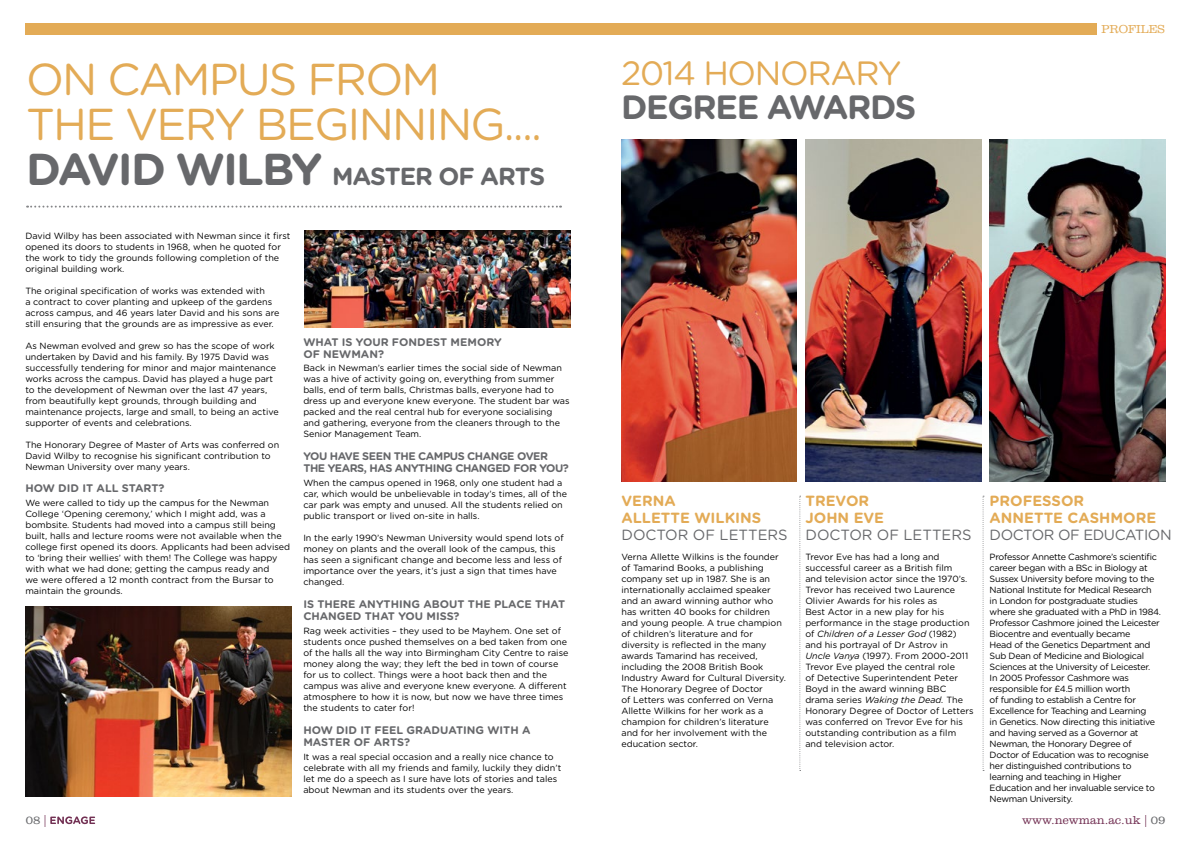
<style>
.page{position:relative;width:1191px;height:842px;background:#fff}
.page>*{position:absolute;margin:0;border:0;box-sizing:border-box;transform-origin:0 0}
.t1{font:44.7px/45px "Gotham Rounded";letter-spacing:-.04em;color:#e3ab56}
.t2{font:33.7px "Gotham Rounded";letter-spacing:-.04em;color:#e3ab56}
.t3{font:700 33.7px "Gotham Rounded";letter-spacing:-.04em;color:#67686b}
.t4{font:700 24.7px "Gotham Rounded";letter-spacing:-.04em;color:#67686b}
.t5{font:700 14.8px/17px "Gotham Rounded";color:#e3ab56}
.t6{font:14.8px "Gotham Rounded";color:#67686b}
.t7{font:14.8px "Gotham Rounded";letter-spacing:-.03em;color:#67686b}
.t8{font:300 12px "Clarendon LT Std";color:#723053}
.t9{font:300 12px "Clarendon LT Std";color:#e3ab56}
.t10{font:300 12px "Clarendon LT Std";color:#67686b}
.t11{font:700 11px/12px "Gotham Rounded";color:#67686b}
.t12{font:700 11px/12px "Gotham Rounded";letter-spacing:-.04em;color:#67686b}
.t13{font:9px/11px "Gotham Rounded";color:#000}
.t14{font:9px/11px "Gotham Rounded";letter-spacing:-.03em;color:#000}
.s1{font-size:44.7px}
.s2{font-style:italic}
.s3{color:#723053}
.s4{color:#67686b}
</style>
<div class="page">
<div style="left:26px;top:23px;width:1071px;height:12px;background:#e3ab56"></div>
<svg style="left:27px;top:206px;width:534px;height:2px"></svg>
<svg style="left:799px;top:496px;width:2px;height:275px"></svg>
<svg style="left:982px;top:496px;width:2px;height:275px"></svg>
<img style="left:26px;top:607px;width:265px;height:190px">
<img style="left:305px;top:230px;width:265px;height:97px">
<img style="left:805px;top:139px;width:176px;height:343px">
<img style="left:621px;top:139px;width:176px;height:343px">
<img style="left:989px;top:139px;width:177px;height:343px">
<svg style="left:50px;top:816px;width:45px;height:8px"></svg>
<h1 class="t1" style="left:26px;top:54px;width:518px">ON CAMPUS FROM<br>THE VERY BEGINNING....</h1>
<h3 class="t4" style="left:26px;top:158px;width:521px"><span class="s1">DAVID WILBY</span> MASTER OF ARTS</h3>
<p class="t13" style="left:25px;top:230px;width:266px">David Wilby has been associated with Newman since it first opened its doors to students in 1968, when he quoted for the work to tidy the grounds following completion of the original building work.</p>
<p class="t13" style="left:25px;top:285px;width:256px">The original specification of works was extended with<br>a contract to cover planting and upkeep of the gardens across campus, and 46 years later David and his sons are still ensuring that the grounds are as impressive as ever.</p>
<p class="t13" style="left:25px;top:340px;width:255px">As Newman evolved and grew so has the scope of work undertaken by David and his family. By 1975 David was successfully tendering for minor and major maintenance works across the campus. David has played a huge part to the development of Newman over the last 47 years, from beautifully kept grounds, through building and maintenance projects, large and small, to being an active supporter of events and celebrations.</p>
<p class="t13" style="left:25px;top:439px;width:255px">The Honorary Degree of Master of Arts was conferred on<br>David Wilby to recognise his significant contribution to<br>Newman University over many years.</p>
<p class="t11" style="left:25px;top:482px;width:141px">HOW DID IT ALL START?</p>
<p class="t13" style="left:25px;top:497px;width:266px">We were called to tidy up the campus for the Newman College ‘Opening ceremony,’ which I might add, was a bombsite. Students had moved into a campus still being built, halls and lecture rooms were not available when the college first opened its doors. Applicants had been advised to ‘bring their wellies’ with them! The College was happy with what we had done; getting the campus ready and<br>we were offered a 12 month contract from the Bursar to maintain the grounds.</p>
<p class="t11" style="left:303px;top:335px;width:200px">WHAT IS YOUR FONDEST MEMORY<br>OF NEWMAN?</p>
<p class="t13" style="left:303px;top:362px;width:268px">Back in Newman’s earlier times the social side of Newman was a hive of activity going on, everything from summer balls, end of term balls, Christmas balls, everyone had to dress up and everyone knew everyone. The student bar was packed and the real central hub for everyone socialising and gathering, everyone from the cleaners through to the Senior Management Team.</p>
<p class="t12" style="left:303px;top:450px;width:267px">YOU HAVE SEEN THE CAMPUS CHANGE OVER<br>THE YEARS, HAS ANYTHING CHANGED FOR YOU?</p>
<p class="t13" style="left:303px;top:477px;width:265px">When the campus opened in 1968, only one student had a car, which would be unbelievable in today’s times, all of the car park was empty and unused. All the students relied on public transport or lived on-site in halls.</p>
<p class="t13" style="left:303px;top:532px;width:262px">In the early 1990’s Newman University would spend lots of money on plants and the overall look of the campus, this has seen a significant change and become less and less of importance over the years, it’s just a sign that times have changed.</p>
<p class="t11" style="left:303px;top:598px;width:263px">IS THERE ANYTHING ABOUT THE PLACE THAT<br>CHANGED THAT YOU MISS?</p>
<p class="t13" style="left:303px;top:625px;width:267px">Rag week activities – they used to be Mayhem. One set of students once pushed themselves on a bed taken from one of the halls all the way into Birmingham City Centre to raise money along the way; they left the bed in town of course for us to collect. Things were a hoot back then and the campus was alive and everyone knew everyone. A different atmosphere to how it is now, but now we have three times the students to cater for!</p>
<p class="t11" style="left:303px;top:724px;width:229px">HOW DID IT FEEL GRADUATING WITH A<br>MASTER OF ARTS?</p>
<p class="t13" style="left:303px;top:751px;width:259px">It was a real special occasion and a really nice chance to celebrate with all my friends and family, luckily they didn’t let me do a speech as I sure have lots of stories and tales about Newman and its students over the years.</p>
<h2 class="t2" style="left:621px;top:50px;width:282px">2014 HONORARY</h2>
<h2 class="t3" style="left:621px;top:83px;width:297px">DEGREE AWARDS</h2>
<h3 class="t9" style="left:1101px;top:22px;width:65px">PROFILES</h3>
<h3 class="t5" style="left:621px;top:492px;width:141px">VERNA<br>ALLETTE WILKINS</h3>
<h3 class="t6" style="left:621px;top:525px;width:168px">DOCTOR OF LETTERS</h3>
<p class="t13" style="left:621px;top:551px;width:166px">Verna Allette Wilkins is the founder of Tamarind Books, a publishing company set up in 1987. She is an internationally acclaimed speaker and an award winning author who has written 40 books for children and young people. A true champion of children’s literature and for diversity is reflected in the many awards Tamarind has received, including the 2008 British Book<br>Industry Award for Cultural Diversity.<br>The Honorary Degree of Doctor<br>of Letters was conferred on Verna<br>Allette Wilkins for her work as a champion for children’s literature and for her involvement with the education sector.</p>
<h3 class="t5" style="left:805px;top:492px;width:80px">TREVOR<br>JOHN EVE</h3>
<h3 class="t6" style="left:805px;top:525px;width:168px">DOCTOR OF LETTERS</h3>
<p class="t13" style="left:805px;top:551px;width:170px">Trevor Eve has had a long and successful career as a British film<br>and television actor since the 1970’s.<br>Trevor has received two Laurence<br>Olivier Awards for his roles as<br>Best Actor in a new play for his performance in the stage production of <span class="s2">Children of a Lesser God</span> (1982) and his portrayal of Dr Astrov in<br><span class="s2">Uncle Vanya</span> (1997). From 2000-2011<br>Trevor Eve played the central role<br>of Detective Superintendent Peter<br>Boyd in the award winning BBC drama series <span class="s2">Waking the Dead.</span> The<br>Honorary Degree of Doctor of Letters was conferred on Trevor Eve for his outstanding contribution as a film and television actor.</p>
<h3 class="t5" style="left:989px;top:492px;width:168px">PROFESSOR<br>ANNETTE CASHMORE</h3>
<h3 class="t7" style="left:989px;top:525px;width:184px">DOCTOR OF EDUCATION</h3>
<p class="t14" style="left:989px;top:551px;width:173px">Professor Annette Cashmore’s scientific career began with a BSc in Biology at Sussex University before moving to the National Institute for Medical Research in London for postgraduate studies where she graduated with a PhD in 1984.<br>Professor Cashmore joined the Leicester Biocentre and eventually became<br>Head of the Genetics Department and Sub Dean of Medicine and Biological Sciences at the University of Leicester.<br>In 2005 Professor Cashmore was responsible for £4.5 million worth<br>of funding to establish a Centre for Excellence for Teaching and Learning<br>in Genetics. Now directing this initiative and having served as a Governor at Newman, the Honorary Degree of Doctor of Education was to recognise her distinguished contributions to learning and teaching in Higher Education and her invaluable service to Newman University.</p>
<h3 class="t10" style="left:26px;top:813px;width:22px">08 <span class="s3">|</span></h3>
<h3 class="t8" style="left:1022px;top:813px;width:145px">www.newman.ac.uk | <span class="s4">09</span></h3>
</div>
